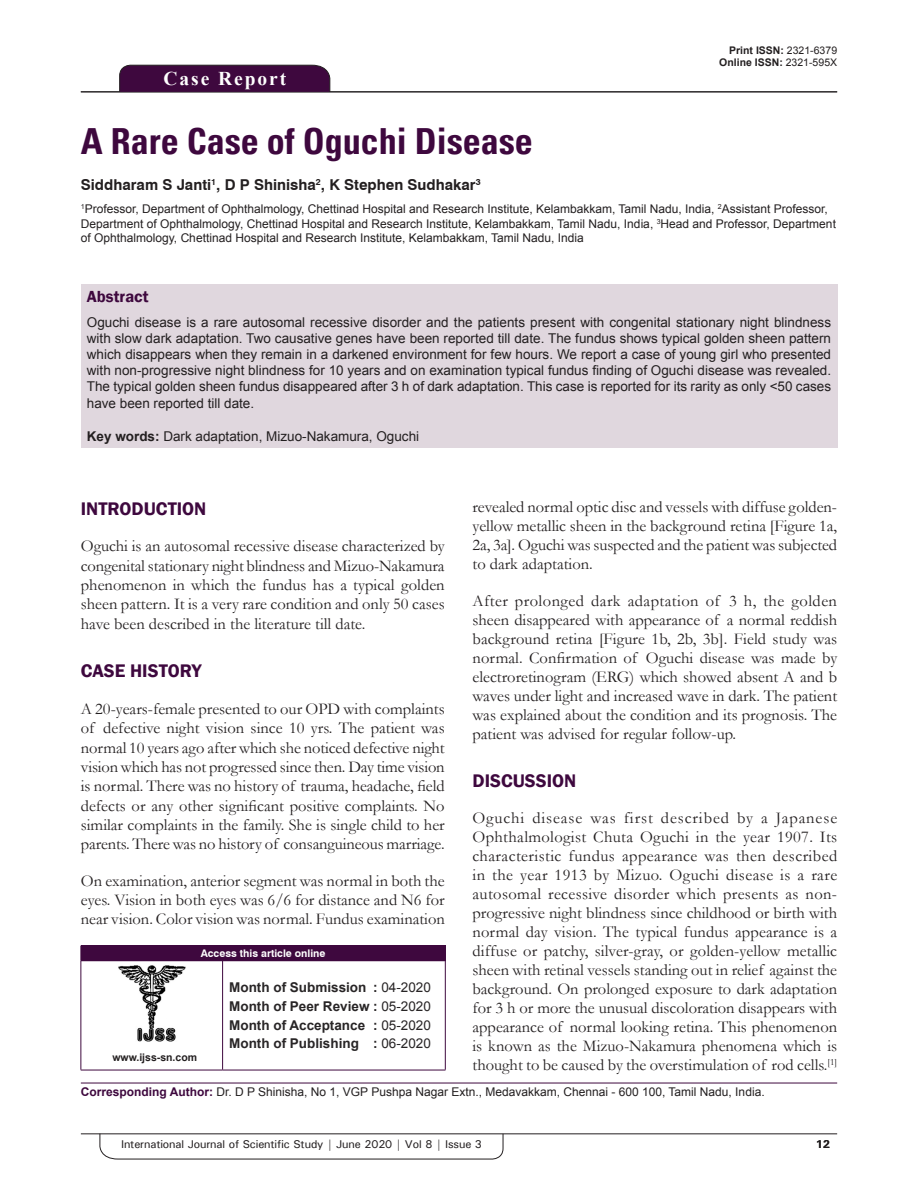
<style>
.page{position:relative;width:918px;height:1188px;background:#fff}
.page>*{position:absolute;margin:0;border:0;box-sizing:border-box;transform-origin:0 0}
.AT{font:700 condensed 36px "Univers";color:#3e083e}
.AH{font:700 19.5px "Times New Roman";letter-spacing:.1em;color:#fff}
.t1{font:600 18.75px "Franklin Gothic";color:#3e083e}
.TX{font:16.5px/19px "Garamond";color:#231f20;text-align:justify}
.ABSH{font:600 16.5px "Franklin Gothic";color:#3e083e}
.AU{font:700 15px "Swiss 721 BT";color:#231f20}
.ABS_1{font:13.5px/16.2px "Arial";color:#231f20;text-align:justify}
.HIS{font:700 13.5px/18.8px "Arial";color:#282526;text-align:justify}
.KWD{font:13.5px "Arial";color:#231f20}
.AFF{font:12px/14.4px "Arial";color:#231f20}
.ADD{font:12px "Arial";color:#231f20}
.RF{font:500 11.25px "Univers";letter-spacing:-.01em;color:#231f20}
.t2{font:700 11.25px "Univers";color:#231f20}
.DOI{font:700 10.5px "Arial";color:#231f20}
.AAO{font:700 10.5px "Swiss 721 BT";color:#fff}
.Web{font:700 10.5px "Arial";color:#231f20}
.s1{font-weight:400}
.s2{font-weight:700}
.s3{font-weight:700;color:#3e083e}
</style>
<div class="page">
<hr style="left:81px;top:1134px;width:756px;height:1px;background:#231f20">
<svg style="left:100px;top:1133px;width:403px;height:26px"></svg>
<hr style="left:81px;top:91px;width:756px;height:1px;background:#231f20">
<div style="left:81px;top:284px;width:756px;height:164px;background:#e0d7de"></div>
<div style="left:81px;top:946px;width:364px;height:15px;background:#3e083e"></div>
<svg style="left:445px;top:946px;width:1px;height:14px"></svg>
<hr style="left:81px;top:961px;width:1px;height:109px;background:#3e083e">
<hr style="left:223px;top:960px;width:223px;height:1px;background:#3e083e">
<hr style="left:222px;top:961px;width:1px;height:109px;background:#3e083e">
<hr style="left:445px;top:961px;width:1px;height:109px;background:#3e083e">
<hr style="left:223px;top:1070px;width:223px;height:1px;background:#3e083e">
<hr style="left:81px;top:1070px;width:142px;height:1px;background:#3e083e">
<img style="left:118px;top:965px;width:68px;height:76px">
<hr style="left:81px;top:1083px;width:756px;height:1px;background:#3e083e">
<div style="left:119px;top:65px;width:211px;height:27px;background:#3e083e"></div>
<p class="AH" style="left:163px;top:64px;width:124px">Case Report</p>
<p class="DOI" style="left:729px;top:43px;width:109px">Print ISSN: <span class="s1">2321-6379</span></p>
<p class="DOI" style="left:719px;top:56px;width:119px">Online ISSN: <span class="s1">2321-595X</span></p>
<p class="AT" style="left:81px;top:119px;width:453px">A Rare Case of Oguchi Disease</p>
<p class="AU" style="left:81px;top:176px;width:401px">Siddharam S Janti<sup>1</sup>, D P Shinisha<sup>2</sup>, K Stephen Sudhakar<sup>3</sup></p>
<p class="AFF" style="left:81px;top:202px;width:757px"><sup>1</sup>Professor, Department of Ophthalmology, Chettinad Hospital and Research Institute, Kelambakkam, Tamil Nadu, India, <sup>2</sup>Assistant Professor,<br>Department of Ophthalmology, Chettinad Hospital and Research Institute, Kelambakkam, Tamil Nadu, India, <sup>3</sup>Head and Professor, Department of Ophthalmology, Chettinad Hospital and Research Institute, Kelambakkam, Tamil Nadu, India</p>
<p class="ABSH" style="left:87px;top:286px;width:63px">Abstract</p>
<p class="ABS_1" style="left:87px;top:314px;width:746px">Oguchi disease is a rare autosomal recessive disorder and the patients present with congenital stationary night blindness with slow dark adaptation. Two causative genes have been reported till date. The fundus shows typical golden sheen pattern which disappears when they remain in a darkened environment for few hours. We report a case of young girl who presented with non-progressive night blindness for 10 years and on examination typical fundus finding of Oguchi disease was revealed.<br>The typical golden sheen fundus disappeared after 3 h of dark adaptation. This case is reported for its rarity as only &lt;50 cases have been reported till date.</p>
<p class="KWD" style="left:87px;top:427px;width:334px"><span class="s2">Key words:</span> Dark adaptation, Mizuo-Nakamura, Oguchi</p>
<p class="TX" style="left:473px;top:497px;width:366px">revealed normal optic disc and vessels with diffuse golden&shy;yellow metallic sheen in the background retina [Figure 1a, 2a, 3a]. Oguchi was suspected and the patient was subjected to dark adaptation.</p>
<p class="TX" style="left:473px;top:590px;width:366px">After prolonged dark adaptation of 3 h, the golden sheen disappeared with appearance of a normal reddish background retina [Figure 1b, 2b, 3b]. Field study was normal. Confirmation of Oguchi disease was made by electroretinogram (ERG) which showed absent A and b waves under light and increased wave in dark. The patient was explained about the condition and its prognosis. The patient was advised for regular follow-up.</p>
<h1 class="t1" style="left:473px;top:769px;width:105px">DISCUSSION</h1>
<p class="TX" style="left:473px;top:808px;width:366px">Oguchi disease was first described by a Japanese Ophthalmologist Chuta Oguchi in the year 1907. Its characteristic fundus appearance was then described in the year 1913 by Mizuo. Oguchi disease is a rare autosomal recessive disorder which presents as non&shy;progressive night blindness since childhood or birth with normal day vision. The typical fundus appearance is a diffuse or patchy, silver-gray, or golden-yellow metallic sheen with retinal vessels standing out in relief against the background. On prolonged exposure to dark adaptation for 3 h or more the unusual discoloration disappears with appearance of normal looking retina. This phenomenon is known as the Mizuo-Nakamura phenomena which is thought to be caused by the overstimulation of rod cells.<sup>[1]</sup></p>
<h1 class="t1" style="left:81px;top:497px;width:127px">INTRODUCTION</h1>
<p class="TX" style="left:81px;top:536px;width:365px">Oguchi is an autosomal recessive disease characterized by congenital stationary night blindness and Mizuo-Nakamura phenomenon in which the fundus has a typical golden sheen pattern. It is a very rare condition and only 50 cases have been described in the literature till date.</p>
<h1 class="t1" style="left:81px;top:660px;width:122px">CASE HISTORY</h1>
<p class="TX" style="left:81px;top:699px;width:365px">A 20-years-female presented to our OPD with complaints of defective night vision since 10 yrs. The patient was normal 10 years ago after which she noticed defective night vision which has not progressed since then. Day time vision is normal. There was no history of trauma, headache, field defects or any other significant positive complaints. No similar complaints in the family. She is single child to her parents. There was no history of consanguineous marriage.</p>
<p class="TX" style="left:81px;top:870px;width:365px">On examination, anterior segment was normal in both the eyes. Vision in both eyes was 6/6 for distance and N6 for near vision. Color vision was normal. Fundus examination</p>
<p class="AAO" style="left:201px;top:947px;width:126px">Access this article online</p>
<p class="HIS" style="left:229px;top:978px;width:203px">Month of Submission : <span class="s1">04-2020<br></span>Month of Peer Review : <span class="s1">05-2020<br></span>Month of Acceptance : <span class="s1">05-2020<br></span>Month of Publishing : <span class="s1">06-2020</span></p>
<p class="ADD" style="left:81px;top:1084px;width:685px"><span class="s3">Corresponding Author:</span> Dr. D P Shinisha, No 1, VGP Pushpa Nagar Extn., Medavakkam, Chennai - 600 100, Tamil Nadu, India.</p>
<p class="Web" style="left:112px;top:1051px;width:86px">www.ijss-sn.com</p>
<p class="RF" style="left:121px;top:1137px;width:363px">International Journal of Scientific Study | June 2020 | Vol 8 | Issue 3</p>
<p class="t2" style="left:816px;top:1137px;width:16px">12</p>
</div>
